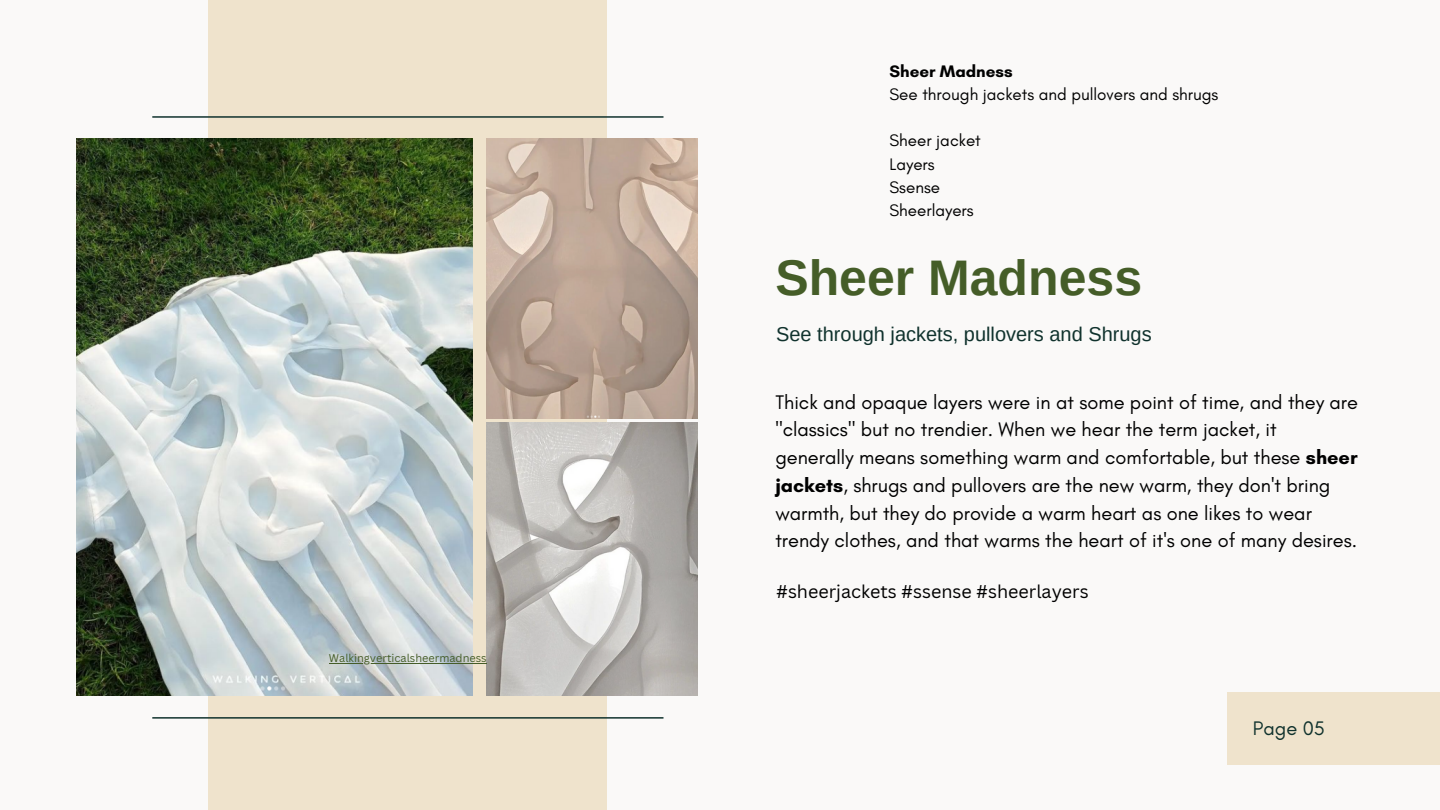
<style>
.page{position:relative;width:1440px;height:810px;background:#faf9f8}
.page>*{position:absolute;margin:0;border:0;box-sizing:border-box;transform-origin:0 0}
.t1{font:700 50px "Arimo";color:#455d28}
.t2{font:20px/27.8px "Glacial Indifference";color:#000}
.t3{font:20px "Arimo";color:#10322d}
.t4{font:20px "Glacial Indifference";color:#10322d}
.t5{font:18px "Canva Sans";color:#000}
.t6{font:17px "Glacial Indifference";color:#000}
.t7{font:700 17px "Glacial Indifference";color:#000}
.t8{font:11px "Canva Sans";color:#455d28}
.s1{font-weight:700}
</style>
<div class="page">
<div style="left:208px;top:0;width:399px;height:810px;background:#efe3cc"></div>
<div style="left:1228px;top:693px;width:212px;height:72px;background:#efe3cc"></div>
<hr style="left:152px;top:116px;width:511px;height:2px;background:#10322d">
<hr style="left:152px;top:717px;width:511px;height:2px;background:#10322d">
<img style="left:76px;top:138px;width:396px;height:558px">
<img style="left:487px;top:138px;width:211px;height:281px">
<img style="left:487px;top:423px;width:211px;height:273px">
<hr style="left:329px;top:663px;width:158px;height:1px;background:#455d28">
<p class="t8" style="left:329px;top:650px;width:159px">Walkingverticalsheermadness</p>
<p class="t7" style="left:890px;top:61px;width:125px">Sheer Madness</p>
<p class="t6" style="left:890px;top:84px;width:330px">See through jackets and pullovers and shrugs</p>
<p class="t6" style="left:890px;top:130px;width:93px">Sheer jacket</p>
<p class="t6" style="left:890px;top:154px;width:47px">Layers</p>
<p class="t6" style="left:890px;top:177px;width:52px">Ssense</p>
<p class="t6" style="left:890px;top:200px;width:86px">Sheerlayers</p>
<p class="t1" style="left:775px;top:249px;width:368px">Sheer Madness</p>
<p class="t3" style="left:776px;top:323px;width:377px">See through jackets, pullovers and Shrugs</p>
<p class="t2" style="left:775px;top:388px;width:584px">Thick and opaque layers were in at some point of time, and they are "classics" but no trendier. When we hear the term jacket, it generally means something warm and comfortable, but these <span class="s1">sheer jackets</span>, shrugs and pullovers are the new warm, they don't bring warmth, but they do provide a warm heart as one likes to wear trendy clothes, and that warms the heart of it's one of many desires.</p>
<p class="t5" style="left:776px;top:578px;width:314px">#sheerjackets #ssense #sheerlayers</p>
<p class="t4" style="left:1253px;top:716px;width:73px">Page 05</p>
</div>
